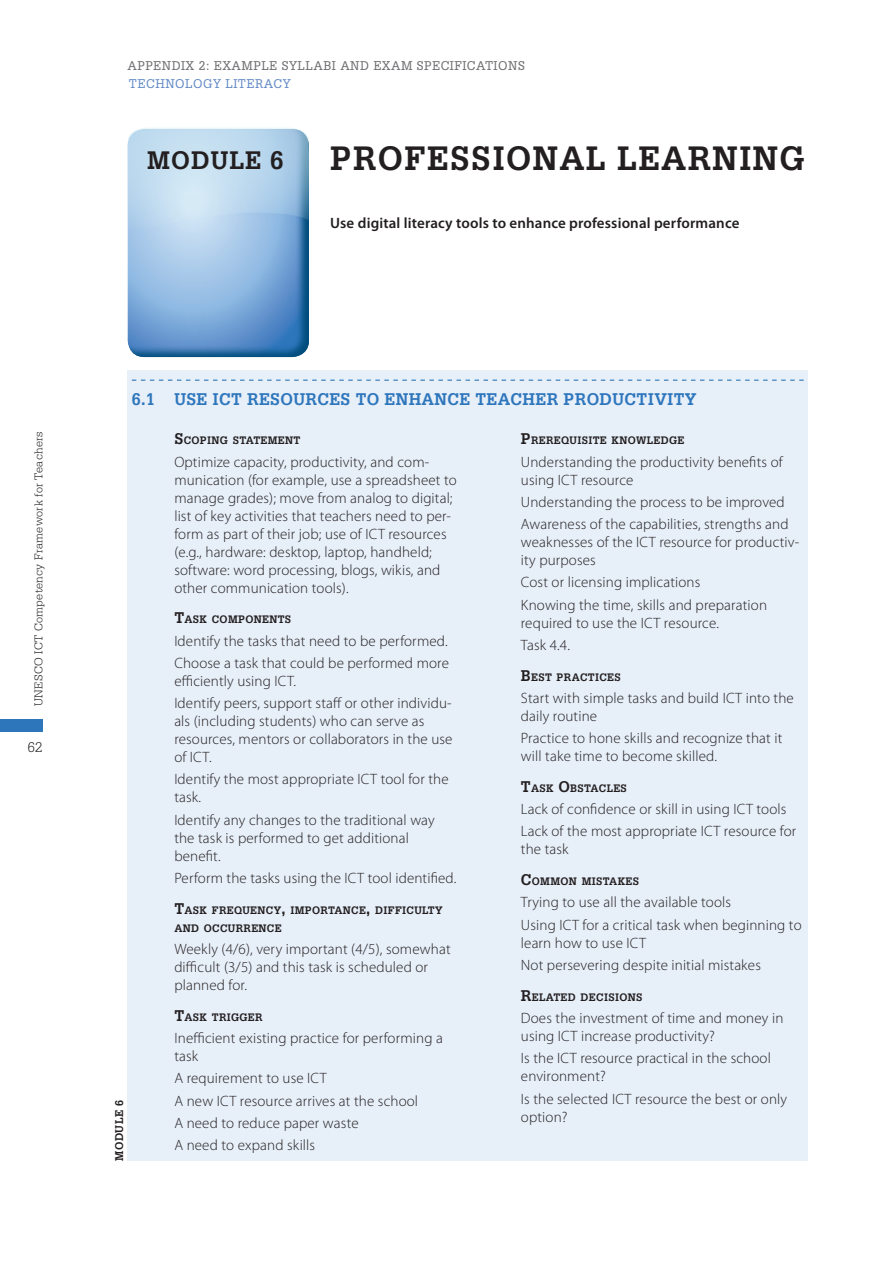
<style>
.page{position:relative;width:893px;height:1263px;background:#fff}
.page>*{position:absolute;margin:0;border:0;box-sizing:border-box;transform-origin:0 0}
.Module_titre{font:700 36px "Serifa";letter-spacing:.04em;color:#231f20;scale:.9 1}
.Annex_titre{font:700 27px "Serifa";letter-spacing:.04em;color:#231f20;scale:.9 1}
.Module_titre_filet{font:700 18px "Serifa";letter-spacing:.02em;color:#2e76bc;scale:.9 1}
.Module_txt{font:300 15px/18px "Myriad Pro";letter-spacing:.01em;color:#231f20}
.Module_intro{font:600 15px "Myriad Pro";letter-spacing:.01em;color:#231f20}
.t1{font:300 15px "Serifa";color:#231f20;scale:.96 1}
.t2{font:13.5px "Serifa";letter-spacing:.04em;color:#6c6d70;scale:.9 1}
.t3{font:13.5px "Serifa";letter-spacing:.04em;color:#6189c6;scale:.9 1}
.t4{font:300 12px "Serifa";letter-spacing:.02em;color:#231f20}
.Annex_titre-2{font:700 12px "Serifa";letter-spacing:.04em;color:#231f20;scale:.9 1}
.Module_intertitre{font:700 11.55px/18px "Serifa";letter-spacing:.03em;color:#231f20;scale:.9 1}
.s1{font-size:16.5px}
</style>
<div class="page">
<div style="left:0;top:719px;width:43px;height:12px;background:#2e76bc"></div>
<div style="left:128px;top:370px;width:680px;height:791px;background:#e7eff9"></div>
<svg style="left:132px;top:380px;width:672px;height:1px"></svg>
<svg style="left:127px;top:143px;width:182px;height:215px;background:#7aa7d4"></svg>
<svg style="left:128px;top:128px;width:181px;height:105px;background:#b7d4eb"></svg>
<p class="t4" style="left:32px;top:706px;width:276px;rotate:-90deg">UNESCO ICT Competency Framework for Teachers</p>
<p class="t1" style="left:28px;top:738px;width:17px">62</p>
<p class="t2" style="left:128px;top:58px;width:443px">APPENDIX 2: EXAMPLE SYLLABI AND EXAM SPECIFICATIONS</p>
<p class="t3" style="left:129px;top:76px;width:182px">TECHNOLOGY LITERACY</p>
<p class="Annex_titre" style="left:147px;top:145px;width:153px">MODULE 6</p>
<p class="Module_titre" style="left:330px;top:137px;width:529px">PROFESSIONAL LEARNING</p>
<p class="Module_intro" style="left:330px;top:214px;width:411px">Use digital literacy tools to enhance professional performance</p>
<p class="Annex_titre-2" style="left:112px;top:1161px;width:69px;rotate:-90deg">MODULE 6</p>
<p class="Module_titre_filet" style="left:132px;top:389px;width:629px">6.1 USE ICT RESOURCES TO ENHANCE TEACHER PRODUCTIVITY</p>
<p class="Module_intertitre" style="left:174px;top:431px;width:142px"><span class="s1">S</span>COPING STATEMENT</p>
<p class="Module_txt" style="left:174px;top:453px;width:284px">Optimize capacity, productivity, and com&shy;munication (for example, use a spreadsheet to manage grades); move from analog to digital; list of key activities that teachers need to per&shy;form as part of their job; use of ICT resources (e.g., hardware: desktop, laptop, handheld; software: word processing, blogs, wikis, and other communication tools).</p>
<p class="Module_intertitre" style="left:174px;top:610px;width:130px"><span class="s1">T</span>ASK COMPONENTS</p>
<p class="Module_txt" style="left:174px;top:632px;width:275px">Identify the tasks that need to be performed.</p>
<p class="Module_txt" style="left:174px;top:654px;width:276px">Choose a task that could be performed more efficiently using ICT.</p>
<p class="Module_txt" style="left:174px;top:694px;width:280px">Identify peers, support staff or other individu&shy;als (including students) who can serve as resources, mentors or collaborators in the use of ICT.</p>
<p class="Module_txt" style="left:174px;top:771px;width:276px">Identify the most appropriate ICT tool for the task.</p>
<p class="Module_txt" style="left:174px;top:811px;width:262px">Identify any changes to the traditional way the task is performed to get additional benefit.</p>
<p class="Module_txt" style="left:174px;top:869px;width:283px">Perform the tasks using the ICT tool identified.</p>
<p class="Module_intertitre" style="left:174px;top:901px;width:300px"><span class="s1">T</span>ASK FREQUENCY<span class="s1">,</span> IMPORTANCE<span class="s1">,</span> DIFFICULTY<br>AND OCCURRENCE</p>
<p class="Module_txt" style="left:174px;top:940px;width:278px">Weekly (4/6), very important (4/5), somewhat difficult (3/5) and this task is scheduled or planned for.</p>
<p class="Module_intertitre" style="left:174px;top:1008px;width:100px"><span class="s1">T</span>ASK TRIGGER</p>
<p class="Module_txt" style="left:174px;top:1029px;width:270px">Inefficient existing practice for performing a task</p>
<p class="Module_txt" style="left:174px;top:1069px;width:154px">A requirement to use ICT</p>
<p class="Module_txt" style="left:174px;top:1092px;width:245px">A new ICT resource arrives at the school</p>
<p class="Module_txt" style="left:174px;top:1114px;width:186px">A need to reduce paper waste</p>
<p class="Module_txt" style="left:174px;top:1136px;width:142px">A need to expand skills</p>
<p class="Module_intertitre" style="left:521px;top:431px;width:183px"><span class="s1">P</span>REREQUISITE KNOWLEDGE</p>
<p class="Module_txt" style="left:521px;top:453px;width:263px">Understanding the productivity benefits of using ICT resource</p>
<p class="Module_txt" style="left:521px;top:493px;width:265px">Understanding the process to be improved</p>
<p class="Module_txt" style="left:521px;top:515px;width:280px">Awareness of the capabilities, strengths and weaknesses of the ICT resource for productiv&shy;ity purposes</p>
<p class="Module_txt" style="left:521px;top:574px;width:181px">Cost or licensing implications</p>
<p class="Module_txt" style="left:521px;top:596px;width:248px">Knowing the time, skills and preparation required to use the ICT resource.</p>
<p class="Module_txt" style="left:521px;top:636px;width:51px">Task 4.4.</p>
<p class="Module_intertitre" style="left:521px;top:668px;width:111px"><span class="s1">B</span>EST PRACTICES</p>
<p class="Module_txt" style="left:521px;top:689px;width:274px">Start with simple tasks and build ICT into the daily routine</p>
<p class="Module_txt" style="left:521px;top:729px;width:263px">Practice to hone skills and recognize that it will take time to become skilled.</p>
<p class="Module_intertitre" style="left:521px;top:779px;width:118px"><span class="s1">T</span>ASK <span class="s1">O</span>BSTACLES</p>
<p class="Module_txt" style="left:521px;top:800px;width:267px">Lack of confidence or skill in using ICT tools</p>
<p class="Module_txt" style="left:521px;top:823px;width:277px">Lack of the most appropriate ICT resource for the task</p>
<p class="Module_intertitre" style="left:521px;top:872px;width:132px"><span class="s1">C</span>OMMON MISTAKES</p>
<p class="Module_txt" style="left:521px;top:894px;width:212px">Trying to use all the available tools</p>
<p class="Module_txt" style="left:521px;top:916px;width:282px">Using ICT for a critical task when beginning to learn how to use ICT</p>
<p class="Module_txt" style="left:521px;top:956px;width:242px">Not persevering despite initial mistakes</p>
<p class="Module_intertitre" style="left:521px;top:988px;width:135px"><span class="s1">R</span>ELATED DECISIONS</p>
<p class="Module_txt" style="left:521px;top:1009px;width:264px">Does the investment of time and money in using ICT increase productivity?</p>
<p class="Module_txt" style="left:521px;top:1049px;width:251px">Is the ICT resource practical in the school environment?</p>
<p class="Module_txt" style="left:521px;top:1090px;width:268px">Is the selected ICT resource the best or only option?</p>
</div>
